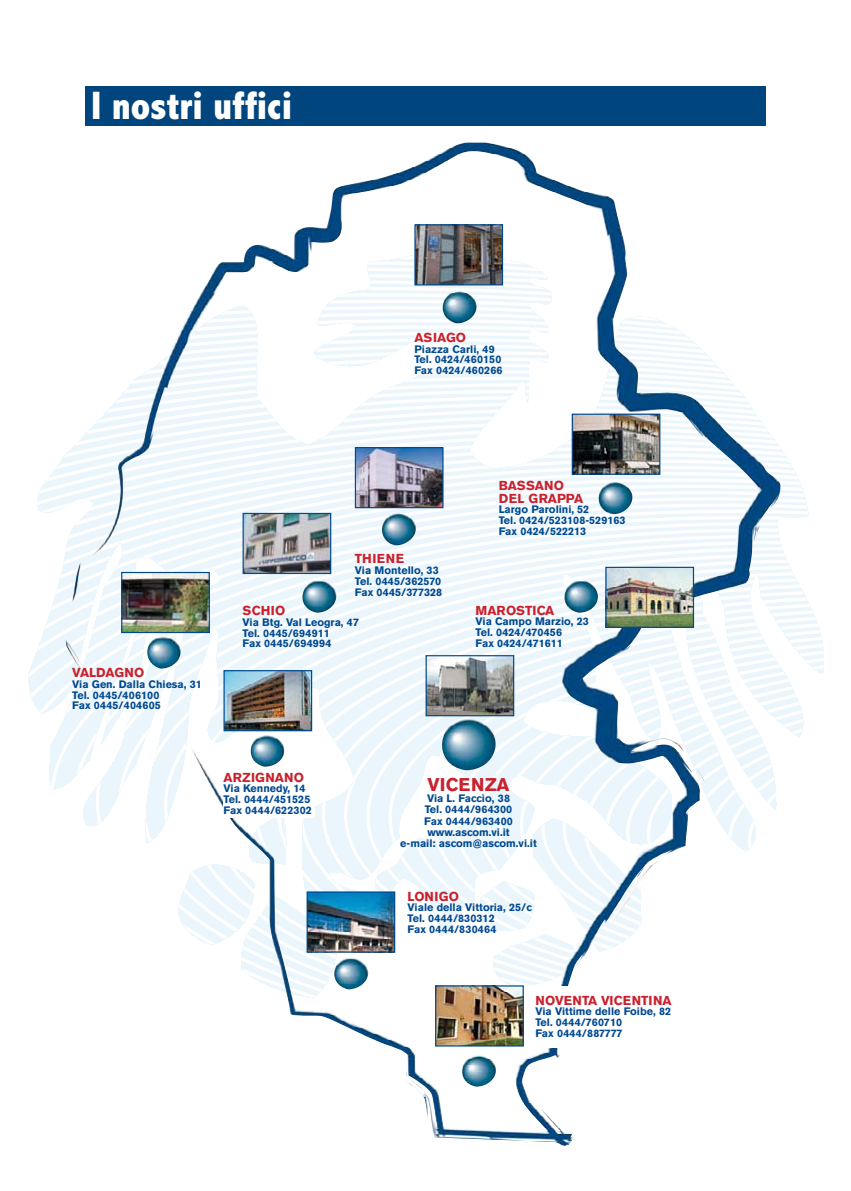
<style>
.page{position:relative;width:851px;height:1191px;background:#fff}
.page>*{position:absolute;margin:0;border:0;box-sizing:border-box;transform-origin:0 0}
.t1{font:800 condensed 40px "Abadi";color:#fff}
.t2{font:700 18.4px "Akzidenz Grotesk BE";letter-spacing:.01em;color:#c9212d}
.t3{font:700 13px/13px "Akzidenz Grotesk BE";color:#c9212d}
.t4{font:700 13px "Akzidenz Grotesk BE";letter-spacing:.02em;color:#c9212d}
.t5{font:700 10.8px/10.8px "Akzidenz Grotesk BE";color:#004990}
</style>
<div class="page">
<div style="left:85px;top:86px;width:681px;height:39px;background:#00457d"></div>
<svg style="left:28px;top:512px;width:781px;height:275px"></svg>
<svg style="left:51px;top:518px;width:758px;height:272px"></svg>
<svg style="left:74px;top:524px;width:735px;height:303px"></svg>
<svg style="left:759px;top:688px;width:50px;height:139px"></svg>
<img style="left:91px;top:143px;width:668px;height:988px">
<img style="left:123px;top:574px;width:85px;height:57px">
<div style="left:121px;top:572px;width:89px;height:61px;border:1px solid #004990"></div>
<div style="left:223px;top:772px;width:92px;height:46px;background:#fff"></div>
<img style="left:225px;top:672px;width:85px;height:57px">
<div style="left:223px;top:670px;width:89px;height:61px;border:1px solid #004990"></div>
<img style="left:357px;top:449px;width:84px;height:57px">
<div style="left:355px;top:447px;width:88px;height:61px;border:1px solid #004990"></div>
<img style="left:244px;top:515px;width:85px;height:57px">
<div style="left:242px;top:513px;width:89px;height:61px;border:1px solid #004990"></div>
<img style="left:416px;top:226px;width:85px;height:57px">
<div style="left:414px;top:224px;width:89px;height:61px;border:1px solid #004990"></div>
<img style="left:573px;top:415px;width:85px;height:58px">
<div style="left:571px;top:413px;width:89px;height:62px;border:1px solid #004990"></div>
<img style="left:607px;top:569px;width:85px;height:57px">
<div style="left:605px;top:567px;width:89px;height:61px;border:1px solid #004990"></div>
<img style="left:427px;top:657px;width:85px;height:57px">
<div style="left:425px;top:655px;width:89px;height:61px;border:1px solid #004990"></div>
<img style="left:308px;top:893px;width:85px;height:57px">
<div style="left:306px;top:891px;width:89px;height:61px;border:1px solid #004990"></div>
<img style="left:437px;top:987px;width:84px;height:57px">
<div style="left:435px;top:985px;width:88px;height:61px;border:1px solid #004990"></div>
<div style="left:535px;top:986px;width:153px;height:61px;background:#fff"></div>
<h1 class="t1" style="left:91px;top:82px;width:203px">I nostri uffici</h1>
<p class="t3" style="left:414px;top:331px;width:53px">ASIAGO</p>
<p class="t5" style="left:414px;top:343px;width:90px">Piazza Carli, 49<br>Tel. 0424/460150<br>Fax 0424/460266</p>
<p class="t3" style="left:355px;top:552px;width:51px">THIENE</p>
<p class="t5" style="left:355px;top:565px;width:89px">Via Montello, 33<br>Tel. 0445/362570<br>Fax 0445/377328</p>
<p class="t3" style="left:498px;top:479px;width:86px">BASSANO<br>DEL GRAPPA</p>
<p class="t5" style="left:498px;top:504px;width:128px">Largo Parolini, 52<br>Tel. 0424/523108-529163<br>Fax 0424/522213</p>
<p class="t3" style="left:72px;top:666px;width:74px">VALDAGNO</p>
<p class="t5" style="left:72px;top:679px;width:131px">Via Gen. Dalla Chiesa, 31<br>Tel. 0445/406100<br>Fax 0445/404605</p>
<p class="t3" style="left:242px;top:604px;width:44px">SCHIO</p>
<p class="t5" style="left:242px;top:617px;width:118px">Via Btg. Val Leogra, 47<br>Tel. 0445/694911<br>Fax 0445/694994</p>
<p class="t4" style="left:223px;top:769px;width:82px">ARZIGNANO</p>
<p class="t5" style="left:223px;top:783px;width:90px">Via Kennedy, 14<br>Tel. 0444/451525<br>Fax 0444/622302</p>
<p class="t3" style="left:475px;top:603px;width:80px">MAROSTICA</p>
<p class="t5" style="left:475px;top:616px;width:115px">Via Campo Marzio, 23<br>Tel. 0424/470456<br>Fax 0424/471611</p>
<h2 class="t2" style="left:427px;top:773px;width:84px">VICENZA</h2>
<p class="t5" style="left:400px;top:792px;width:138px;line-height:11.4px;text-align:center">Via L. Faccio, 38<br>Tel. 0444/964300<br>Fax 0444/963400 www.ascom.vi.it<br>e-mail: ascom@ascom.vi.it</p>
<p class="t3" style="left:407px;top:889px;width:53px">LONIGO</p>
<p class="t5" style="left:407px;top:902px;width:126px">Viale della Vittoria, 25/c<br>Tel. 0444/830312<br>Fax 0444/830464</p>
<p class="t3" style="left:535px;top:993px;width:138px">NOVENTA VICENTINA</p>
<p class="t5" style="left:535px;top:1006px;width:137px">Via Vittime delle Foibe, 82<br>Tel. 0444/760710<br>Fax 0444/887777</p>
</div>
